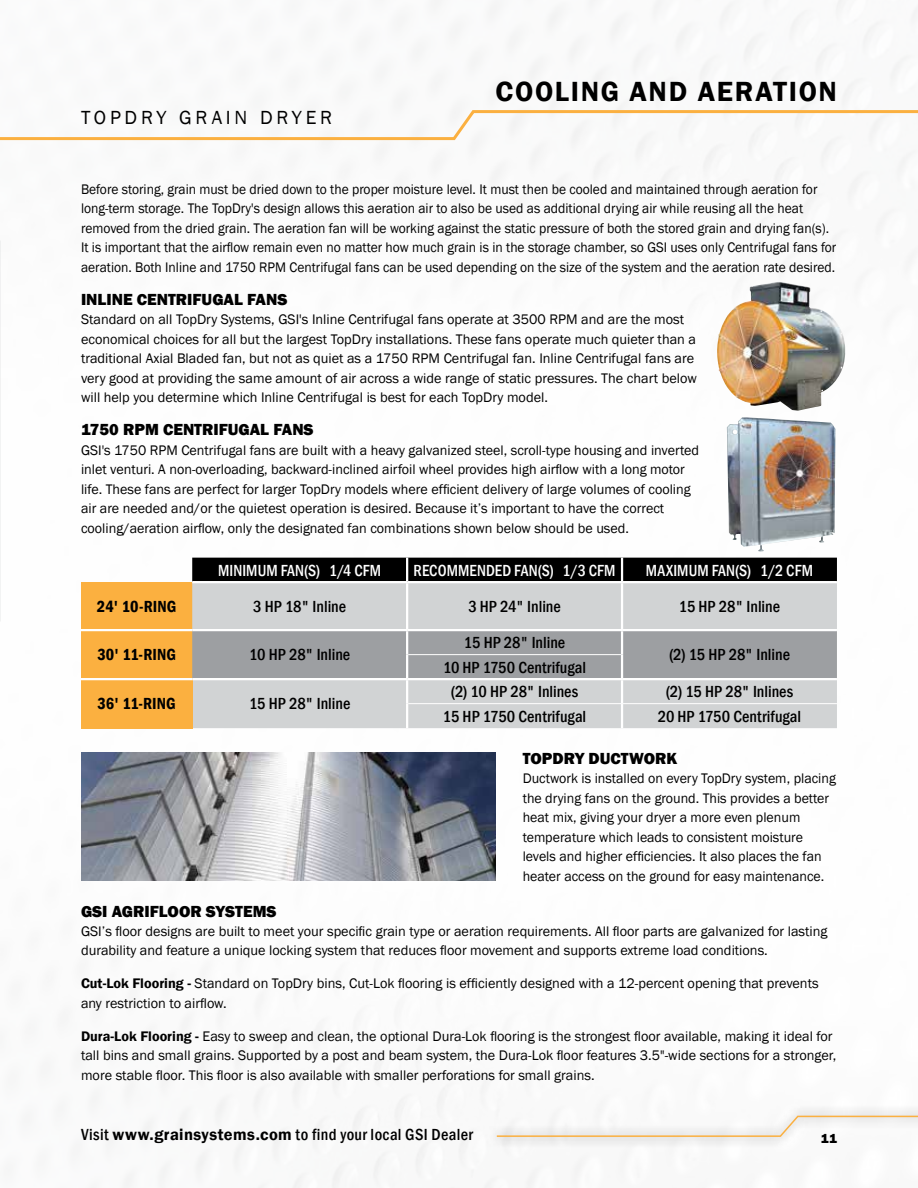
<style>
.page{position:relative;width:918px;height:1188px;background:#fff}
.page>*{position:absolute;margin:0;border:0;box-sizing:border-box;transform-origin:0 0}
.t1{font:600 28.5px "Franklin Gothic";letter-spacing:.06em;color:#000}
.t2{font:19.5px "Franklin Gothic";letter-spacing:.19em;color:#000}
.t3{font:500 condensed 16.5px "Franklin Gothic";color:#000}
.t4{font:800 16.5px "Franklin Gothic";color:#000}
.t5{font:500 condensed 16.5px "Franklin Gothic";letter-spacing:.005em;color:#fff;scale:.96 1}
.t6{font:500 condensed 16.5px "Franklin Gothic";letter-spacing:.025em;color:#000}
.t7{font:600 condensed 16.5px "Franklin Gothic";letter-spacing:.005em;color:#000}
.t8{font:14.25px/19.5px "Franklin Gothic";color:#000}
.t9{font:14.25px/19.5px "Franklin Gothic";color:#000;scale:.95 1}
.t10{font:800 13.5px "Franklin Gothic";color:#000}
.s1{font-weight:600}
.s2{font-weight:600;font-stretch:normal}
</style>
<div class="page">
<img style="left:0;top:0;width:918px;height:1188px">
<div style="left:487px;top:1104px;width:431px;height:45px;background:#000;opacity:.65"></div>
<svg style="left:495px;top:1115px;width:423px;height:23px"></svg>
<svg style="left:0;top:109px;width:918px;height:33px"></svg>
<div style="left:192px;top:558px;width:645px;height:23px;background:#000"></div>
<div style="left:81px;top:582px;width:111px;height:48px;background:#fbb040"></div>
<div style="left:192px;top:583px;width:645px;height:145px;background:#d1d3d4"></div>
<div style="left:81px;top:630px;width:111px;height:49px;background:#fbb040"></div>
<div style="left:192px;top:631px;width:645px;height:47px;background:#9d9fa2"></div>
<div style="left:81px;top:679px;width:111px;height:49px;background:#fbb040"></div>
<hr style="left:406px;top:558px;width:2px;height:23px;background:#fff">
<hr style="left:621px;top:558px;width:2px;height:23px;background:#fff">
<hr style="left:192px;top:581px;width:215px;height:2px;background:#fff">
<hr style="left:407px;top:581px;width:215px;height:2px;background:#fff">
<hr style="left:406px;top:583px;width:2px;height:46px;background:#fff">
<hr style="left:622px;top:581px;width:215px;height:2px;background:#fff">
<hr style="left:621px;top:583px;width:2px;height:46px;background:#fff">
<hr style="left:81px;top:629px;width:111px;height:2px;background:#fff">
<hr style="left:192px;top:629px;width:215px;height:2px;background:#fff">
<hr style="left:407px;top:629px;width:215px;height:2px;background:#fff">
<hr style="left:406px;top:631px;width:2px;height:24px;background:#fff">
<hr style="left:622px;top:629px;width:215px;height:2px;background:#fff">
<hr style="left:621px;top:631px;width:2px;height:24px;background:#fff">
<hr style="left:406px;top:655px;width:2px;height:23px;background:#fff">
<hr style="left:621px;top:655px;width:2px;height:23px;background:#fff">
<hr style="left:81px;top:678px;width:111px;height:2px;background:#fff">
<hr style="left:192px;top:678px;width:215px;height:2px;background:#fff">
<hr style="left:407px;top:678px;width:215px;height:2px;background:#fff">
<hr style="left:406px;top:680px;width:2px;height:24px;background:#fff">
<hr style="left:622px;top:678px;width:215px;height:2px;background:#fff">
<hr style="left:621px;top:680px;width:2px;height:23px;background:#fff">
<hr style="left:406px;top:704px;width:2px;height:24px;background:#fff">
<hr style="left:621px;top:704px;width:2px;height:24px;background:#fff">
<hr style="left:408px;top:654px;width:213px;height:1px;background:#fff">
<hr style="left:408px;top:703px;width:214px;height:1px;background:#fff">
<hr style="left:622px;top:703px;width:215px;height:1px;background:#fff">
<img style="left:81px;top:752px;width:415px;height:129px">
<img style="left:717px;top:282px;width:129px;height:129px">
<img style="left:727px;top:417px;width:108px;height:135px">
<h2 class="t2" style="left:81px;top:105px;width:253px">TOPDRY GRAIN DRYER</h2>
<h1 class="t1" style="left:496px;top:74px;width:343px">COOLING AND AERATION</h1>
<p class="t9" style="left:81px;top:179px;width:797px">Before storing, grain must be dried down to the proper moisture level. It must then be cooled and maintained through aeration for long-term storage. The TopDry's design allows this aeration air to also be used as additional drying air while reusing all the heat removed from the dried grain. The aeration fan will be working against the static pressure of both the stored grain and drying fan(s).<br>It is important that the airflow remain even no matter how much grain is in the storage chamber, so GSI uses only Centrifugal fans for aeration. Both Inline and 1750 RPM Centrifugal fans can be used depending on the size of the system and the aeration rate desired.</p>
<p class="t4" style="left:81px;top:288px;width:208px">INLINE CENTRIFUGAL FANS</p>
<p class="t8" style="left:81px;top:310px;width:617px">Standard on all TopDry Systems, GSI's Inline Centrifugal fans operate at 3500 RPM and are the most economical choices for all but the largest TopDry installations. These fans operate much quieter than a traditional Axial Bladed fan, but not as quiet as a 1750 RPM Centrifugal fan. Inline Centrifugal fans are very good at providing the same amount of air across a wide range of static pressures. The chart below will help you determine which Inline Centrifugal is best for each TopDry model.</p>
<p class="t4" style="left:81px;top:419px;width:234px">1750 RPM CENTRIFUGAL FANS</p>
<p class="t8" style="left:81px;top:440px;width:620px">GSI's 1750 RPM Centrifugal fans are built with a heavy galvanized steel, scroll-type housing and inverted inlet venturi. A non-overloading, backward-inclined airfoil wheel provides high airflow with a long motor life. These fans are perfect for larger TopDry models where efficient delivery of large volumes of cooling air are needed and/or the quietest operation is desired. Because it’s important to have the correct cooling/aeration airflow, only the designated fan combinations shown below should be used.</p>
<p class="t5" style="left:218px;top:559px;width:171px">MINIMUM FAN(S) 1/4 CFM</p>
<p class="t5" style="left:414px;top:559px;width:212px">RECOMMENDED FAN(S) 1/3 CFM</p>
<p class="t5" style="left:646px;top:559px;width:176px">MAXIMUM FAN(S) 1/2 CFM</p>
<p class="t7" style="left:97px;top:595px;width:81px">24' 10-RING</p>
<p class="t3" style="left:253px;top:596px;width:94px">3 HP 18" Inline</p>
<p class="t3" style="left:468px;top:596px;width:94px">3 HP 24" Inline</p>
<p class="t3" style="left:679px;top:596px;width:103px">15 HP 28" Inline</p>
<p class="t7" style="left:97px;top:644px;width:80px">30' 11-RING</p>
<p class="t3" style="left:249px;top:644px;width:103px">10 HP 28" Inline</p>
<p class="t3" style="left:464px;top:632px;width:103px">15 HP 28" Inline</p>
<p class="t3" style="left:669px;top:644px;width:122px">(2) 15 HP 28" Inline</p>
<p class="t3" style="left:443px;top:656px;width:145px">10 HP 1750 Centrifugal</p>
<p class="t7" style="left:97px;top:693px;width:80px">36' 11-RING</p>
<p class="t3" style="left:249px;top:693px;width:103px">15 HP 28" Inline</p>
<p class="t3" style="left:451px;top:681px;width:129px">(2) 10 HP 28" Inlines</p>
<p class="t3" style="left:666px;top:681px;width:129px">(2) 15 HP 28" Inlines</p>
<p class="t3" style="left:443px;top:705px;width:145px">15 HP 1750 Centrifugal</p>
<p class="t3" style="left:658px;top:705px;width:145px">20 HP 1750 Centrifugal</p>
<p class="t4" style="left:523px;top:748px;width:156px">TOPDRY DUCTWORK</p>
<p class="t8" style="left:523px;top:769px;width:315px">Ductwork is installed on every TopDry system, placing the drying fans on the ground. This provides a better heat mix, giving your dryer a more even plenum temperature which leads to consistent moisture levels and higher efficiencies. It also places the fan heater access on the ground for easy maintenance.</p>
<p class="t4" style="left:81px;top:900px;width:197px">GSI AGRIFLOOR SYSTEMS</p>
<p class="t8" style="left:81px;top:922px;width:748px">GSI’s floor designs are built to meet your specific grain type or aeration requirements. All floor parts are galvanized for lasting durability and feature a unique locking system that reduces floor movement and supports extreme load conditions.</p>
<p class="t8" style="left:81px;top:974px;width:739px"><span class="s1">Cut-Lok Flooring -</span> Standard on TopDry bins, Cut-Lok flooring is efficiently designed with a 12-percent opening that prevents any restriction to airflow.</p>
<p class="t8" style="left:81px;top:1027px;width:757px"><span class="s1">Dura-Lok Flooring -</span> Easy to sweep and clean, the optional Dura-Lok flooring is the strongest floor available, making it ideal for tall bins and small grains. Supported by a post and beam system, the Dura-Lok floor features 3.5"-wide sections for a stronger, more stable floor. This floor is also available with smaller perforations for small grains.</p>
<p class="t6" style="left:81px;top:1124px;width:393px">Visit <span class="s2">www.grainsystems.com</span> to find your local GSI Dealer</p>
<p class="t10" style="left:821px;top:1130px;width:18px">11</p>
</div>
